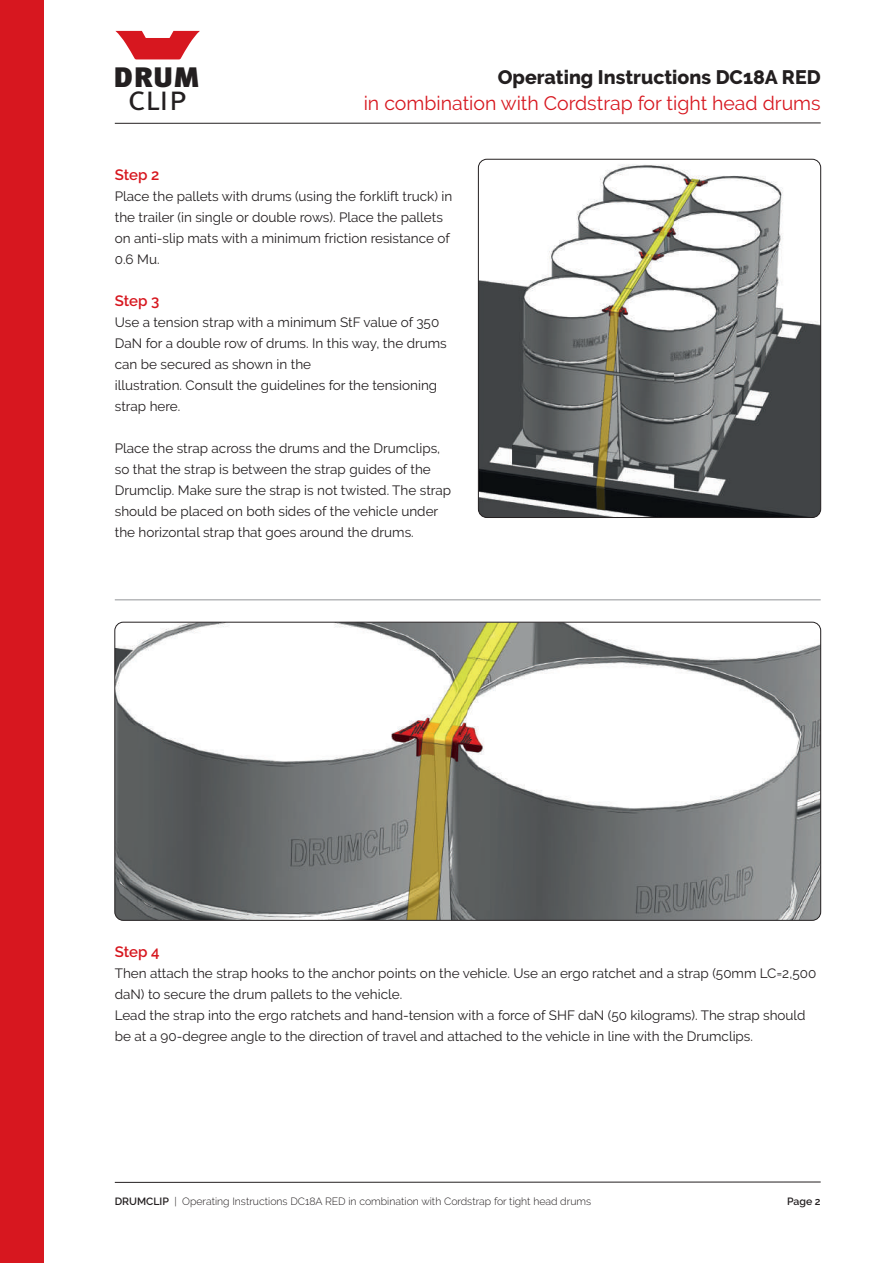
<style>
.page{position:relative;width:893px;height:1263px;background:#fff}
.page>*{position:absolute;margin:0;border:0;box-sizing:border-box;transform-origin:0 0}
.t1{font:34.5px "Meta Black Caps";color:#231f20}
.t2{font:34.5px "Meta Normal Caps";color:#231f20}
.t3{font:19.5px "Raleway";color:#d7171f}
.t4{font:800 19.5px "Raleway";color:#231f20}
.t5{font:600 15px "Raleway";letter-spacing:-.005em;color:#d7171f}
.t6{font:13.5px/21px "Raleway";color:#231f20}
.t7{font:300 10.5px "Raleway";color:#231f20}
.t8{font:600 10.5px "Raleway";color:#231f20}
.s1{font-weight:600}
</style>
<div class="page">
<hr style="left:115px;top:1182px;width:706px;height:1px;background:#231f20">
<hr style="left:115px;top:123px;width:706px;height:1px;background:#231f20">
<div style="left:0;top:0;width:44px;height:1263px;background:#d7171f"></div>
<svg style="left:115px;top:31px;width:85px;height:28px"></svg>
<img style="left:478px;top:159px;width:343px;height:358px">
<div style="left:478px;top:159px;width:343px;height:359px;border:1px solid #231f20;border-radius:9px"></div>
<svg style="left:115px;top:622px;width:706px;height:298px"></svg>
<svg style="left:115px;top:622px;width:7px;height:8px"></svg>
<img style="left:467px;top:622px;width:354px;height:298px">
<hr style="left:115px;top:600px;width:706px;height:1px;background:#939598">
<h1 class="t1" style="left:113px;top:54px;width:89px">drum</h1>
<h1 class="t2" style="left:128px;top:78px;width:60px">clip</h1>
<h2 class="t4" style="left:498px;top:66px;width:324px">Operating Instructions DC18A RED</h2>
<h2 class="t3" style="left:364px;top:92px;width:458px">in combination with Cordstrap for tight head drums</h2>
<p class="t5" style="left:115px;top:166px;width:46px">Step 2</p>
<p class="t6" style="left:115px;top:186px;width:339px">Place the pallets with drums (using the forklift truck) in the trailer (in single or double rows). Place the pallets on anti-slip mats with a minimum friction resistance of 0.6 Mu.</p>
<p class="t5" style="left:115px;top:292px;width:46px">Step 3</p>
<p class="t6" style="left:115px;top:312px;width:334px">Use a tension strap with a minimum StF value of 350<br>DaN for a double row of drums. In this way, the drums can be secured as shown in the<br>illustration. Consult the guidelines for the tensioning strap here.</p>
<p class="t6" style="left:115px;top:438px;width:338px">Place the strap across the drums and the Drumclips, so that the strap is between the strap guides of the Drumclip. Make sure the strap is not twisted. The strap should be placed on both sides of the vehicle under the horizontal strap that goes around the drums.</p>
<p class="t5" style="left:115px;top:943px;width:46px">Step 4</p>
<p class="t6" style="left:115px;top:963px;width:703px">Then attach the strap hooks to the anchor points on the vehicle. Use an ergo ratchet and a strap (50mm LC=2,500 daN) to secure the drum pallets to the vehicle.<br>Lead the strap into the ergo ratchets and hand-tension with a force of SHF daN (50 kilograms). The strap should be at a 90-degree angle to the direction of travel and attached to the vehicle in line with the Drumclips.</p>
<p class="t7" style="left:115px;top:1195px;width:478px"><span class="s1">DRUMCLIP</span> | Operating Instructions DC18A RED in combination with Cordstrap for tight head drums</p>
<p class="t8" style="left:787px;top:1195px;width:35px">Page 2</p>
</div>
